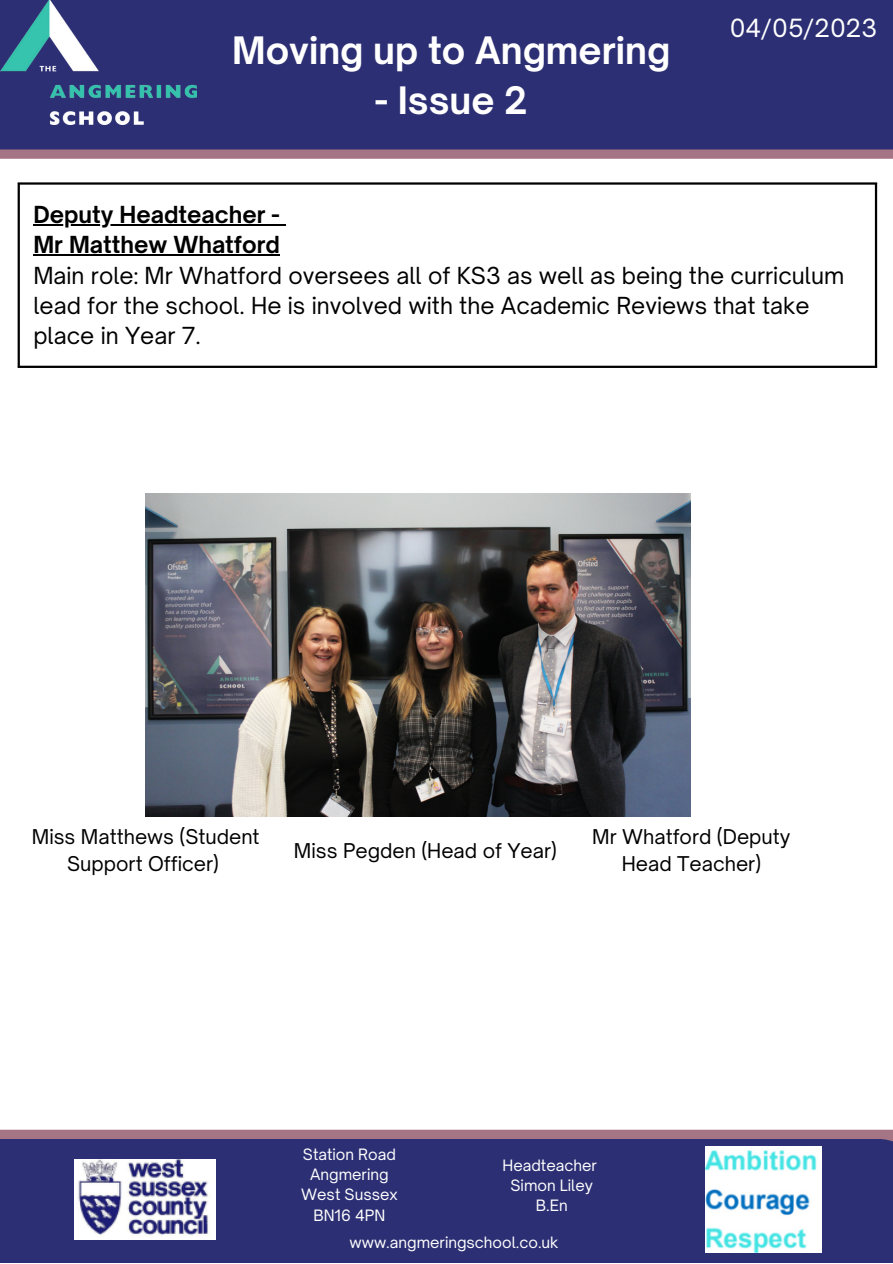
<style>
.page{position:relative;width:893px;height:1264px;background:#fff}
.page>*{position:absolute;margin:0;border:0;box-sizing:border-box;transform-origin:0 0}
.t1{font:700 36.15px "Open Sauce One";color:#fff}
.t2{font:24px "Open Sauce One";color:#fff}
.t3{font:22.5px/30.3px "Open Sauce One";color:#000}
.t4{font:700 22.5px "Open Sauce One";color:#000}
.t5{font:19.5px/27px "Open Sauce One";color:#000;text-align:center}
.t6{font:15px "Open Sauce One";color:#fff}
</style>
<div class="page">
<div style="left:0;top:146px;width:892px;height:13px;background:#a67585"></div>
<div style="left:0;top:1129px;width:892px;height:13px;background:#a67585"></div>
<div style="left:0;top:0;width:892px;height:149px;background:#2c2f73"></div>
<img style="left:0;top:0;width:197px;height:125px">
<div style="left:0;top:1138px;width:892px;height:124px;background:#2c2f73"></div>
<img style="left:74px;top:1159px;width:142px;height:80px">
<img style="left:705px;top:1146px;width:116px;height:106px">
<hr style="left:33px;top:224px;width:247px;height:1px;background:#000">
<hr style="left:33px;top:254px;width:247px;height:1px;background:#000">
<hr style="left:18px;top:185px;width:2px;height:181px;background:#000">
<hr style="left:874px;top:185px;width:3px;height:181px;background:#000">
<hr style="left:18px;top:182px;width:859px;height:3px;background:#000">
<hr style="left:18px;top:366px;width:859px;height:2px;background:#000">
<img style="left:145px;top:494px;width:545px;height:322px">
<p class="t1" style="left:232px;top:28px;width:440px">Moving up to Angmering</p>
<p class="t1" style="left:375px;top:78px;width:154px">- Issue 2</p>
<p class="t2" style="left:729px;top:13px;width:149px">04/05/2023</p>
<p class="t4" style="left:33px;top:200px;width:248px">Deputy Headteacher -</p>
<p class="t4" style="left:33px;top:231px;width:248px">Mr Matthew Whatford</p>
<p class="t3" style="left:33px;top:260px;width:812px">Main role: Mr Whatford oversees all of KS3 as well as being the curriculum lead for the school. He is involved with the Academic Reviews that take place in Year 7.</p>
<p class="t5" style="left:32px;top:823px;width:229px">Miss Matthews (Student<br>Support Officer)</p>
<p class="t5" style="left:294px;top:836px;width:264px">Miss Pegden (Head of Year)</p>
<p class="t5" style="left:592px;top:823px;width:200px">Mr Whatford (Deputy<br>Head Teacher)</p>
<p class="t6" style="left:303px;top:1144px;width:94px">Station Road</p>
<p class="t6" style="left:310px;top:1164px;width:80px">Angmering</p>
<p class="t6" style="left:301px;top:1185px;width:98px">West Sussex</p>
<p class="t6" style="left:313px;top:1205px;width:74px">BN16 4PN</p>
<p class="t6" style="left:502px;top:1155px;width:96px">Headteacher</p>
<p class="t6" style="left:510px;top:1175px;width:84px">Simon Liley</p>
<p class="t6" style="left:536px;top:1196px;width:33px">B.En</p>
<p class="t6" style="left:349px;top:1232px;width:211px">www.angmeringschool.co.uk</p>
</div>
